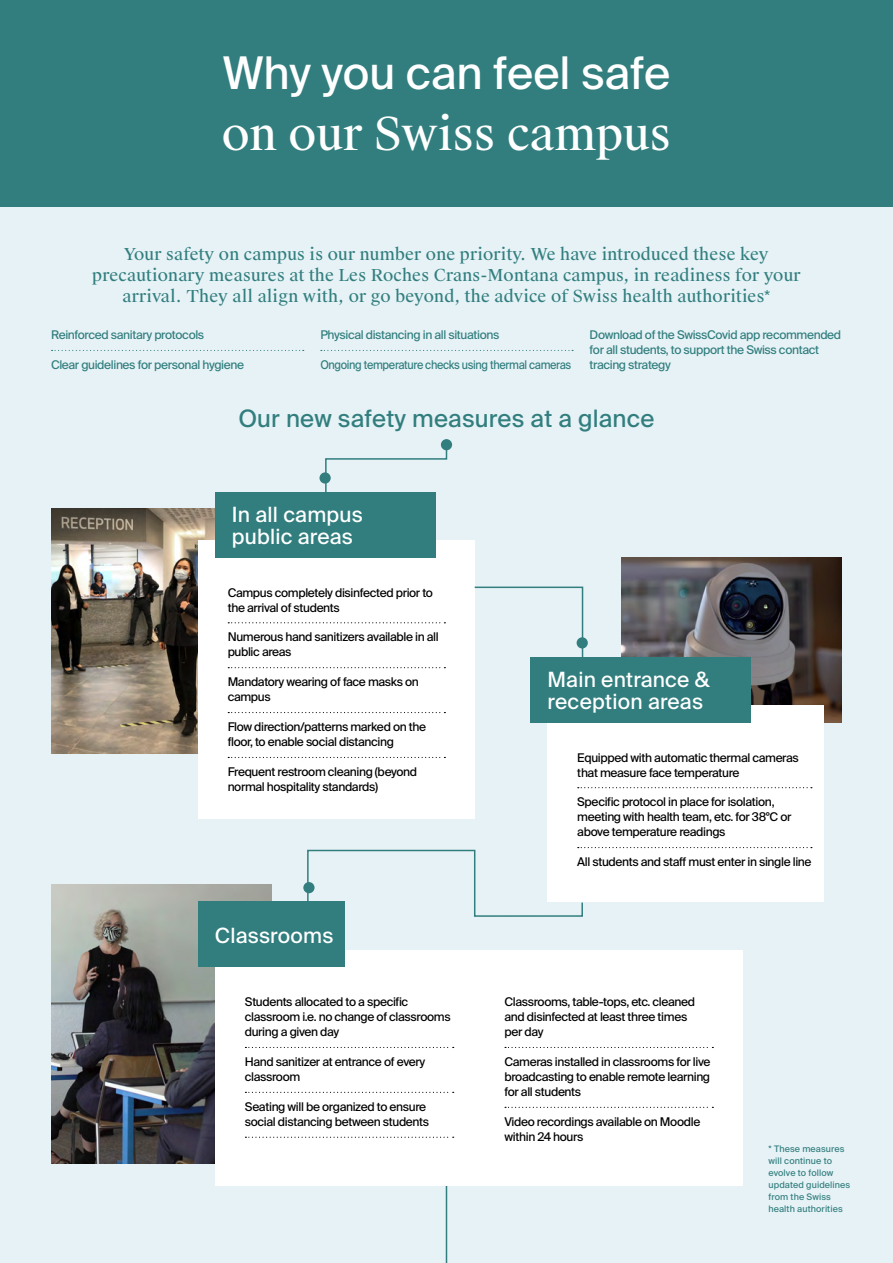
<style>
.page{position:relative;width:893px;height:1263px;background:#e6f2f6}
.page>*{position:absolute;margin:0;border:0;box-sizing:border-box;transform-origin:0 0}
.t1{font:45px "Suisse Intl";color:#fff}
.t2{font:45px "Suisse Works";color:#fff}
.t3{font:24px "Suisse Intl";letter-spacing:.01em;color:#327e7e}
.t4{font:21px/22.5px "Suisse Intl";letter-spacing:.01em;color:#fff}
.t5{font:16.5px/21px "Suisse Works";letter-spacing:.01em;color:#327e7e;text-align:center}
.t6{font:12px/15px "Suisse Intl";letter-spacing:-.03em;color:#000}
.t7{font:12px/15px "Suisse Intl";letter-spacing:-.03em;color:#327e7e}
.t8{font:12px "Suisse Intl";letter-spacing:-.03em;color:#327e7e;scale:.91 1}
.t9{font:9px/12px "Suisse Intl";letter-spacing:.01em;color:#327e7e}
</style>
<div class="page">
<img style="left:51px;top:508px;width:164px;height:246px">
<img style="left:51px;top:885px;width:220px;height:278px">
<img style="left:622px;top:557px;width:220px;height:165px">
<div style="left:0;top:0;width:893px;height:206px;background:#327e7e"></div>
<hr style="left:446px;top:1153px;width:1px;height:110px;background:#327e7e">
<div style="left:198px;top:540px;width:277px;height:279px;background:#fff"></div>
<div style="left:215px;top:950px;width:528px;height:236px;background:#fff"></div>
<div style="left:547px;top:705px;width:277px;height:197px;background:#fff"></div>
<svg style="left:228px;top:622px;width:217px;height:1px"></svg>
<svg style="left:228px;top:667px;width:217px;height:1px"></svg>
<svg style="left:228px;top:712px;width:217px;height:1px"></svg>
<svg style="left:228px;top:757px;width:217px;height:1px"></svg>
<svg style="left:245px;top:1047px;width:209px;height:1px"></svg>
<svg style="left:245px;top:1092px;width:209px;height:1px"></svg>
<svg style="left:245px;top:1137px;width:209px;height:1px"></svg>
<svg style="left:505px;top:1047px;width:208px;height:1px"></svg>
<svg style="left:505px;top:1107px;width:208px;height:1px"></svg>
<svg style="left:578px;top:787px;width:234px;height:1px"></svg>
<div style="left:198px;top:902px;width:147px;height:65px;background:#327e7e"></div>
<svg style="left:319px;top:472px;width:12px;height:12px"></svg>
<div style="left:441px;top:439px;width:11px;height:11px;background:#327e7e;border-radius:50%"></div>
<svg style="left:303px;top:882px;width:12px;height:11px"></svg>
<div style="left:577px;top:637px;width:11px;height:11px;background:#327e7e;border-radius:50%"></div>
<div style="left:215px;top:492px;width:220px;height:65px;background:#327e7e"></div>
<div style="left:530px;top:657px;width:221px;height:65px;background:#327e7e"></div>
<svg style="left:324px;top:442px;width:124px;height:61px"></svg>
<svg style="left:474px;top:586px;width:110px;height:71px"></svg>
<svg style="left:306px;top:847px;width:506px;height:70px"></svg>
<svg style="left:52px;top:350px;width:252px;height:1px"></svg>
<svg style="left:321px;top:350px;width:252px;height:1px"></svg>
<h1 class="t1" style="left:223px;top:47px;width:449px">Why you can feel safe</h1>
<h1 class="t2" style="left:222px;top:106px;width:451px">on our Swiss campus</h1>
<p class="t5" style="left:92px;top:244px;width:710px">Your safety on campus is our number one priority. We have introduced these key precautionary measures at the Les Roches Crans-Montana campus, in readiness for your arrival. They all align with, or go beyond, the advice of Swiss health authorities*</p>
<p class="t7" style="left:51px;top:328px;width:155px">Reinforced sanitary protocols</p>
<p class="t7" style="left:51px;top:357px;width:194px">Clear guidelines for personal hygiene</p>
<p class="t7" style="left:320px;top:328px;width:181px">Physical distancing in all situations</p>
<p class="t8" style="left:320px;top:358px;width:277px">Ongoing temperature checks using thermal cameras</p>
<p class="t7" style="left:590px;top:328px;width:253px">Download of the SwissCovid app recommended for all students, to support the Swiss contact tracing strategy</p>
<h2 class="t3" style="left:238px;top:404px;width:418px">Our new safety measures at a glance</h2>
<h3 class="t4" style="left:232px;top:503px;width:132px">In all campus public areas</h3>
<p class="t6" style="left:228px;top:585px;width:207px">Campus completely disinfected prior to the arrival of students</p>
<p class="t6" style="left:228px;top:630px;width:213px">Numerous hand sanitizers available in all public areas</p>
<p class="t6" style="left:228px;top:675px;width:193px">Mandatory wearing of face masks on campus</p>
<p class="t6" style="left:228px;top:719px;width:200px">Flow direction/patterns marked on the floor, to enable social distancing</p>
<p class="t6" style="left:228px;top:764px;width:191px">Frequent restroom cleaning (beyond normal hospitality standards)</p>
<h3 class="t4" style="left:215px;top:924px;width:120px">Classrooms</h3>
<p class="t6" style="left:245px;top:994px;width:207px">Students allocated to a specific classroom i.e. no change of classrooms during a given day</p>
<p class="t6" style="left:245px;top:1054px;width:182px">Hand sanitizer at entrance of every classroom</p>
<p class="t6" style="left:245px;top:1099px;width:186px">Seating will be organized to ensure social distancing between students</p>
<h3 class="t4" style="left:547px;top:668px;width:164px">Main entrance &amp; reception areas</h3>
<p class="t6" style="left:577px;top:750px;width:223px">Equipped with automatic thermal cameras that measure face temperature</p>
<p class="t6" style="left:577px;top:795px;width:216px">Specific protocol in place for isolation, meeting with health team, etc. for 38°C or above temperature readings</p>
<p class="t6" style="left:577px;top:854px;width:236px">All students and staff must enter in single line</p>
<p class="t6" style="left:504px;top:994px;width:192px">Classrooms, table-tops, etc. cleaned and disinfected at least three times per day</p>
<p class="t6" style="left:504px;top:1054px;width:207px;text-align:justify">Cameras installed in classrooms for live broadcasting to enable remote learning for all students</p>
<p class="t6" style="left:504px;top:1114px;width:197px">Video recordings available on Moodle within 24 hours</p>
<p class="t9" style="left:768px;top:1143px;width:83px">* These measures will continue to evolve to follow updated guidelines from the Swiss health authorities</p>
</div>
